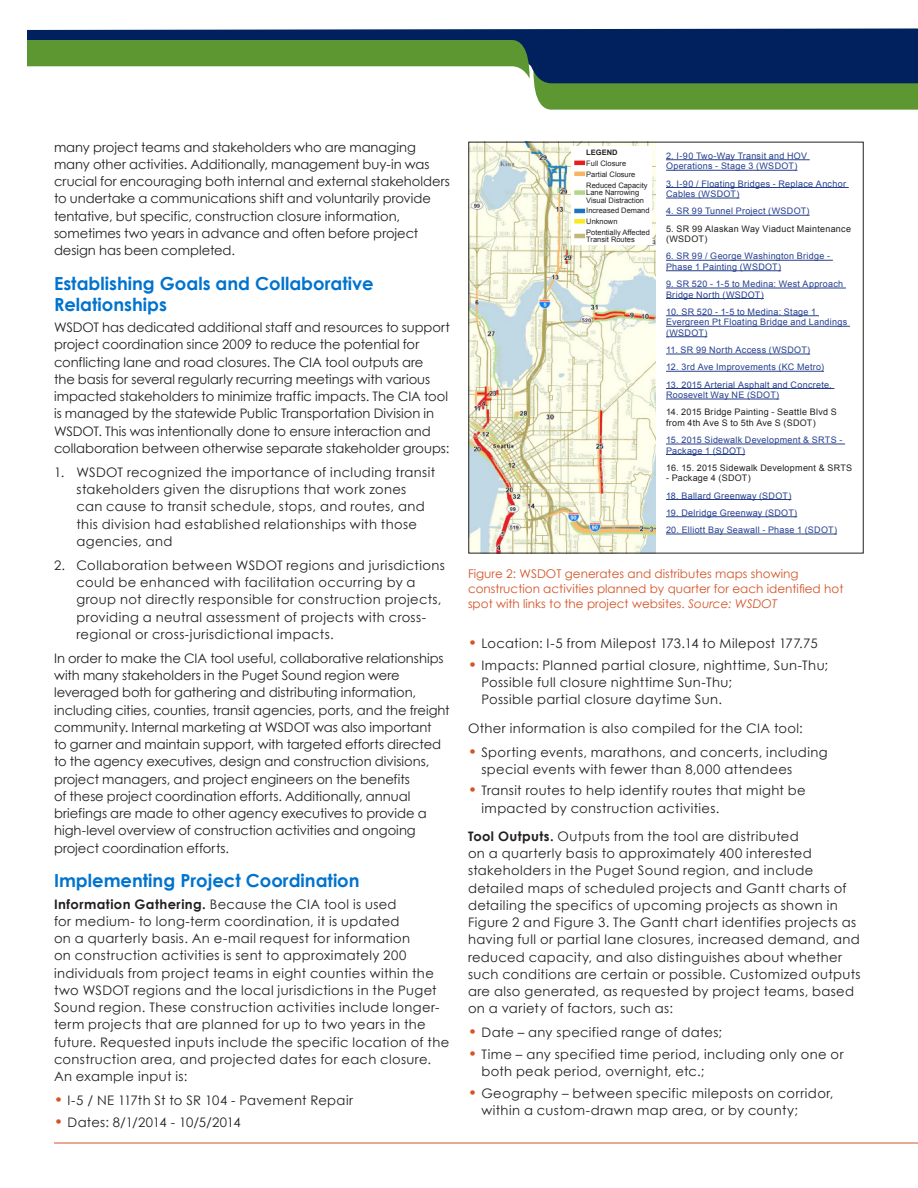
<style>
.page{position:relative;width:918px;height:1188px;background:#fff}
.page>*{position:absolute;margin:0;border:0;box-sizing:border-box;transform-origin:0 0}
.t1{font:700 18px/21px "Century Gothic";color:#0073ce}
.body{font:13.2px/17.2px "Century Gothic";letter-spacing:.015em;color:#231f20}
.body-2{font:13.2px/17.2px "Century Gothic";letter-spacing:-.005em;color:#231f20}
.Image_Caption{font:12px/15px "Century Gothic";color:#d35427}
.body-3{font:9px/10.5px "Arial";letter-spacing:.03em;color:#253f8e}
.body-4{font:9px/10.5px "Arial";letter-spacing:.03em;color:#231f20}
.t2{font:7.5px/7.5px "Arial";color:#231f20}
.t3{font:700 7.5px "Arial";color:#231f20}
.s1{font-weight:700}
.s2{font-weight:700;font-size:15px;color:#d35427}
.s3{font-style:italic}
</style>
<div class="page">
<hr style="left:54px;top:1143px;width:864px;height:1px;background:#d35427">
<svg style="left:27px;top:28px;width:891px;height:12px;background:#19376d"></svg>
<svg style="left:27px;top:40px;width:891px;height:70px"></svg>
<img style="left:470px;top:144px;width:185px;height:408px">
<hr style="left:666px;top:159px;width:144px;height:1px;background:#253f8e">
<hr style="left:666px;top:170px;width:131px;height:1px;background:#253f8e">
<hr style="left:666px;top:187px;width:183px;height:1px;background:#253f8e">
<hr style="left:666px;top:198px;width:73px;height:1px;background:#253f8e">
<hr style="left:666px;top:215px;width:144px;height:1px;background:#253f8e">
<hr style="left:666px;top:260px;width:167px;height:1px;background:#253f8e">
<hr style="left:666px;top:270px;width:115px;height:1px;background:#253f8e">
<hr style="left:666px;top:288px;width:180px;height:1px;background:#253f8e">
<hr style="left:666px;top:298px;width:98px;height:1px;background:#253f8e">
<hr style="left:666px;top:315px;width:153px;height:1px;background:#253f8e">
<hr style="left:666px;top:326px;width:184px;height:1px;background:#253f8e">
<hr style="left:666px;top:336px;width:41px;height:1px;background:#253f8e">
<hr style="left:666px;top:354px;width:144px;height:1px;background:#253f8e">
<hr style="left:666px;top:371px;width:158px;height:1px;background:#253f8e">
<hr style="left:666px;top:388px;width:168px;height:1px;background:#253f8e">
<hr style="left:666px;top:399px;width:113px;height:1px;background:#253f8e">
<hr style="left:666px;top:444px;width:179px;height:1px;background:#253f8e">
<hr style="left:666px;top:454px;width:79px;height:1px;background:#253f8e">
<hr style="left:666px;top:499px;width:125px;height:1px;background:#253f8e">
<hr style="left:666px;top:516px;width:131px;height:1px;background:#253f8e">
<hr style="left:666px;top:534px;width:171px;height:1px;background:#253f8e">
<div style="left:571px;top:147px;width:81px;height:98px;background:#fff"></div>
<hr style="left:574px;top:161px;width:11px;height:4px;background:#e51d1e">
<hr style="left:574px;top:172px;width:11px;height:4px;background:#f8b45f">
<div style="left:574px;top:190px;width:11px;height:5px;background:#b2d786"></div>
<hr style="left:574px;top:209px;width:11px;height:4px;background:#1d76b7">
<div style="left:574px;top:219px;width:11px;height:5px;background:#f6ec1c"></div>
<hr style="left:574px;top:234px;width:11px;height:4px;background:#c1b87a">
<p class="body" style="left:54px;top:138px;width:397px">many project teams and stakeholders who are managing many other activities. Additionally, management buy-in was crucial for encouraging both internal and external stakeholders to undertake a communications shift and voluntarily provide tentative, but specific, construction closure information, sometimes two years in advance and often before project design has been completed.</p>
<p class="t1" style="left:54px;top:272px;width:321px">Establishing Goals and Collaborative<br>Relationships</p>
<p class="body-2" style="left:54px;top:319px;width:398px">WSDOT has dedicated additional staff and resources to support project coordination since 2009 to reduce the potential for conflicting lane and road closures. The CIA tool outputs are<br>the basis for several regularly recurring meetings with various impacted stakeholders to minimize traffic impacts. The CIA tool is managed by the statewide Public Transportation Division in WSDOT. This was intentionally done to ensure interaction and collaboration between otherwise separate stakeholder groups:</p>
<p class="body" style="left:76px;top:463px;width:360px;text-indent:-22px">1. WSDOT recognized the importance of including transit stakeholders given the disruptions that work zones can cause to transit schedule, stops, and routes, and this division had established relationships with those agencies, and</p>
<p class="body" style="left:76px;top:556px;width:370px;text-indent:-22px">2. Collaboration between WSDOT regions and jurisdictions could be enhanced with facilitation occurring by a group not directly responsible for construction projects, providing a neutral assessment of projects with cross&shy;regional or cross-jurisdictional impacts.</p>
<p class="body" style="left:54px;top:649px;width:397px">In order to make the CIA tool useful, collaborative relationships with many stakeholders in the Puget Sound region were leveraged both for gathering and distributing information, including cities, counties, transit agencies, ports, and the freight community. Internal marketing at WSDOT was also important<br>to garner and maintain support, with targeted efforts directed to the agency executives, design and construction divisions, project managers, and project engineers on the benefits<br>of these project coordination efforts. Additionally, annual briefings are made to other agency executives to provide a high-level overview of construction activities and ongoing project coordination efforts.</p>
<p class="t1" style="left:54px;top:870px;width:307px">Implementing Project Coordination</p>
<p class="body" style="left:54px;top:895px;width:397px"><span class="s1">Information Gathering.</span> Because the CIA tool is used<br>for medium- to long-term coordination, it is updated<br>on a quarterly basis. An e-mail request for information<br>on construction activities is sent to approximately 200 individuals from project teams in eight counties within the two WSDOT regions and the local jurisdictions in the Puget Sound region. These construction activities include longer&shy;term projects that are planned for up to two years in the future. Requested inputs include the specific location of the construction area, and projected dates for each closure.<br>An example input is:</p>
<p class="body" style="left:54px;top:1092px;width:301px"><span class="s2">•</span> I-5 / NE 117th St to SR 104 - Pavement Repair</p>
<p class="body" style="left:54px;top:1113px;width:188px"><span class="s2">•</span> Dates: 8/1/2014 - 10/5/2014</p>
<p class="t3" style="left:586px;top:148px;width:33px">LEGEND</p>
<p class="t2" style="left:586px;top:160px;width:42px">Full Closure</p>
<p class="t2" style="left:586px;top:171px;width:51px">Partial Closure</p>
<p class="t2" style="left:586px;top:181px;width:63px">Reduced Capacity<br>Lane Narrowing<br>Visual Distraction</p>
<p class="t2" style="left:586px;top:207px;width:65px">Increased Demand</p>
<p class="t2" style="left:586px;top:218px;width:33px">Unknown</p>
<p class="t2" style="left:586px;top:228px;width:65px">Potentially Affected<br>Transit Routes</p>
<p class="body-3" style="left:666px;top:150px;width:143px">2. I-90 Two-Way Transit and HOV<br>Operations - Stage 3 (WSDOT)</p>
<p class="body-3" style="left:666px;top:178px;width:182px">3. I-90 / Floating Bridges - Replace Anchor<br>Cables (WSDOT)</p>
<p class="body-3" style="left:666px;top:206px;width:145px">4. SR 99 Tunnel Project (WSDOT)</p>
<p class="body-4" style="left:666px;top:223px;width:187px">5. SR 99 Alaskan Way Viaduct Maintenance (WSDOT)</p>
<p class="body-3" style="left:666px;top:251px;width:166px">6. SR 99 / George Washington Bridge -<br>Phase 1 Painting (WSDOT)</p>
<p class="body-3" style="left:666px;top:279px;width:179px">9. SR 520 - 1-5 to Medina: West Approach<br>Bridge North (WSDOT)</p>
<p class="body-3" style="left:666px;top:306px;width:183px">10. SR 520 - 1-5 to Medina: Stage 1<br>Evergreen Pt Floating Bridge and Landings (WSDOT)</p>
<p class="body-3" style="left:666px;top:345px;width:146px">11. SR 99 North Access (WSDOT)</p>
<p class="body-3" style="left:666px;top:362px;width:160px">12. 3rd Ave Improvements (KC Metro)</p>
<p class="body-3" style="left:666px;top:379px;width:167px">13. 2015 Arterial Asphalt and Concrete,<br>Roosevelt Way NE (SDOT)</p>
<p class="body-4" style="left:666px;top:407px;width:172px">14. 2015 Bridge Painting - Seattle Blvd S from 4th Ave S to 5th Ave S (SDOT)</p>
<p class="body-3" style="left:666px;top:435px;width:178px">15. 2015 Sidewalk Development &amp; SRTS -<br>Package 1 (SDOT)</p>
<p class="body-4" style="left:666px;top:462px;width:188px">16. 15. 2015 Sidewalk Development &amp; SRTS</p>
<p class="body-4" style="left:666px;top:473px;width:86px">- Package 4 (SDOT)</p>
<p class="body-3" style="left:666px;top:490px;width:127px">18. Ballard Greenway (SDOT)</p>
<p class="body-3" style="left:666px;top:507px;width:133px">19. Delridge Greenway (SDOT)</p>
<p class="body-3" style="left:666px;top:525px;width:173px">20. Elliott Bay Seawall - Phase 1 (SDOT)</p>
<p class="Image_Caption" style="left:468px;top:566px;width:377px">Figure 2: WSDOT generates and distributes maps showing construction activities planned by quarter for each identified hot spot with links to the project websites. <span class="s3">Source: WSDOT</span></p>
<p class="body" style="left:468px;top:635px;width:351px"><span class="s2">•</span> Location: I-5 from Milepost 173.14 to Milepost 177.75</p>
<p class="body" style="left:482px;top:656px;width:348px;text-indent:-14px"><span class="s2">•</span> Impacts: Planned partial closure, nighttime, Sun-Thu;<br>Possible full closure nighttime Sun-Thu;<br>Possible partial closure daytime Sun.</p>
<p class="body" style="left:468px;top:719px;width:336px">Other information is also compiled for the CIA tool:</p>
<p class="body" style="left:482px;top:743px;width:348px;text-indent:-14px"><span class="s2">•</span> Sporting events, marathons, and concerts, including special events with fewer than 8,000 attendees</p>
<p class="body" style="left:482px;top:782px;width:326px;text-indent:-14px"><span class="s2">•</span> Transit routes to help identify routes that might be impacted by construction activities.</p>
<p class="body" style="left:468px;top:827px;width:394px"><span class="s1">Tool Outputs.</span> Outputs from the tool are distributed<br>on a quarterly basis to approximately 400 interested stakeholders in the Puget Sound region, and include detailed maps of scheduled projects and Gantt charts of detailing the specifics of upcoming projects as shown in Figure 2 and Figure 3. The Gantt chart identifies projects as having full or partial lane closures, increased demand, and reduced capacity, and also distinguishes about whether such conditions are certain or possible. Customized outputs are also generated, as requested by project teams, based on a variety of factors, such as:</p>
<p class="body" style="left:468px;top:1024px;width:256px"><span class="s2">•</span> Date – any specified range of dates;</p>
<p class="body" style="left:482px;top:1045px;width:364px;text-indent:-14px"><span class="s2">•</span> Time – any specified time period, including only one or both peak period, overnight, etc.;</p>
<p class="body" style="left:482px;top:1084px;width:354px;text-indent:-14px"><span class="s2">•</span> Geography – between specific mileposts on corridor, within a custom-drawn map area, or by county;</p>
</div>
